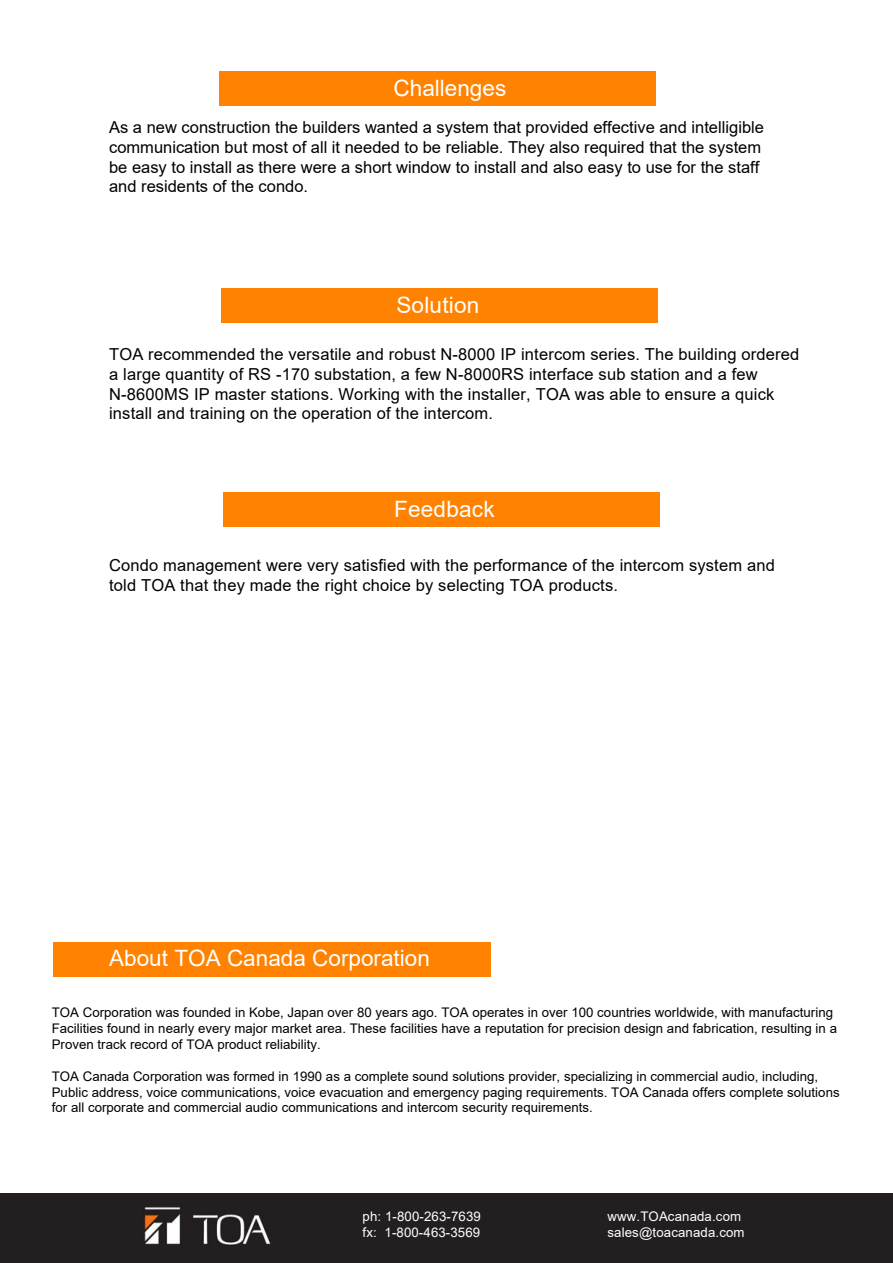
<style>
.page{position:relative;width:893px;height:1263px;background:#fff}
.page>*{position:absolute;margin:0;border:0;box-sizing:border-box;transform-origin:0 0}
.t1{font:22.5px "Arial";color:#fff}
.t2{font:16.5px/19.8px "Arial";letter-spacing:.01em;color:#000}
.t3{font:13.2px/15.9px "Arial";color:#000}
.t4{font:13.2px/15.9px "Arial";letter-spacing:.01em;color:#fff}
</style>
<div class="page">
<div style="left:221px;top:288px;width:437px;height:35px;background:#ff8200"></div>
<div style="left:223px;top:492px;width:437px;height:35px;background:#ff8200"></div>
<div style="left:53px;top:941px;width:438px;height:35px;background:#ff8200"></div>
<div style="left:0;top:1193px;width:893px;height:70px;background:#231f20"></div>
<img style="left:143px;top:1206px;width:128px;height:39px">
<div style="left:219px;top:71px;width:437px;height:35px;background:#ff8200"></div>
<h1 class="t1" style="left:394px;top:72px;width:114px">Challenges</h1>
<p class="t2" style="left:109px;top:117px;width:656px">As a new construction the builders wanted a system that provided effective and intelligible communication but most of all it needed to be reliable. They also required that the system be easy to install as there were a short window to install and also easy to use for the staff and residents of the condo.</p>
<h1 class="t1" style="left:396px;top:290px;width:85px">Solution</h1>
<p class="t2" style="left:109px;top:344px;width:692px">TOA recommended the versatile and robust N-8000 IP intercom series. The building ordered a large quantity of RS -170 substation, a few N-8000RS interface sub station and a few N-8600MS IP master stations. Working with the installer, TOA was able to ensure a quick install and training on the operation of the intercom.</p>
<h1 class="t1" style="left:394px;top:493px;width:102px">Feedback</h1>
<p class="t2" style="left:109px;top:556px;width:667px">Condo management were very satisfied with the performance of the intercom system and told TOA that they made the right choice by selecting TOA products.</p>
<h1 class="t1" style="left:109px;top:943px;width:322px">About TOA Canada Corporation</h1>
<p class="t3" style="left:52px;top:1004px;width:787px">TOA Corporation was founded in Kobe, Japan over 80 years ago. TOA operates in over 100 countries worldwide, with manufacturing<br>Facilities found in nearly every major market area. These facilities have a reputation for precision design and fabrication, resulting in a<br>Proven track record of TOA product reliability.</p>
<p class="t3" style="left:52px;top:1068px;width:789px">TOA Canada Corporation was formed in 1990 as a complete sound solutions provider, specializing in commercial audio, including,<br>Public address, voice communications, voice evacuation and emergency paging requirements. TOA Canada offers complete solutions for all corporate and commercial audio communications and intercom security requirements.</p>
<p class="t4" style="left:363px;top:1208px;width:120px">ph: 1-800-263-7639 fx: 1-800-463-3569</p>
<p class="t4" style="left:608px;top:1208px;width:139px">www.TOAcanada.com sales@toacanada.com</p>
</div>
